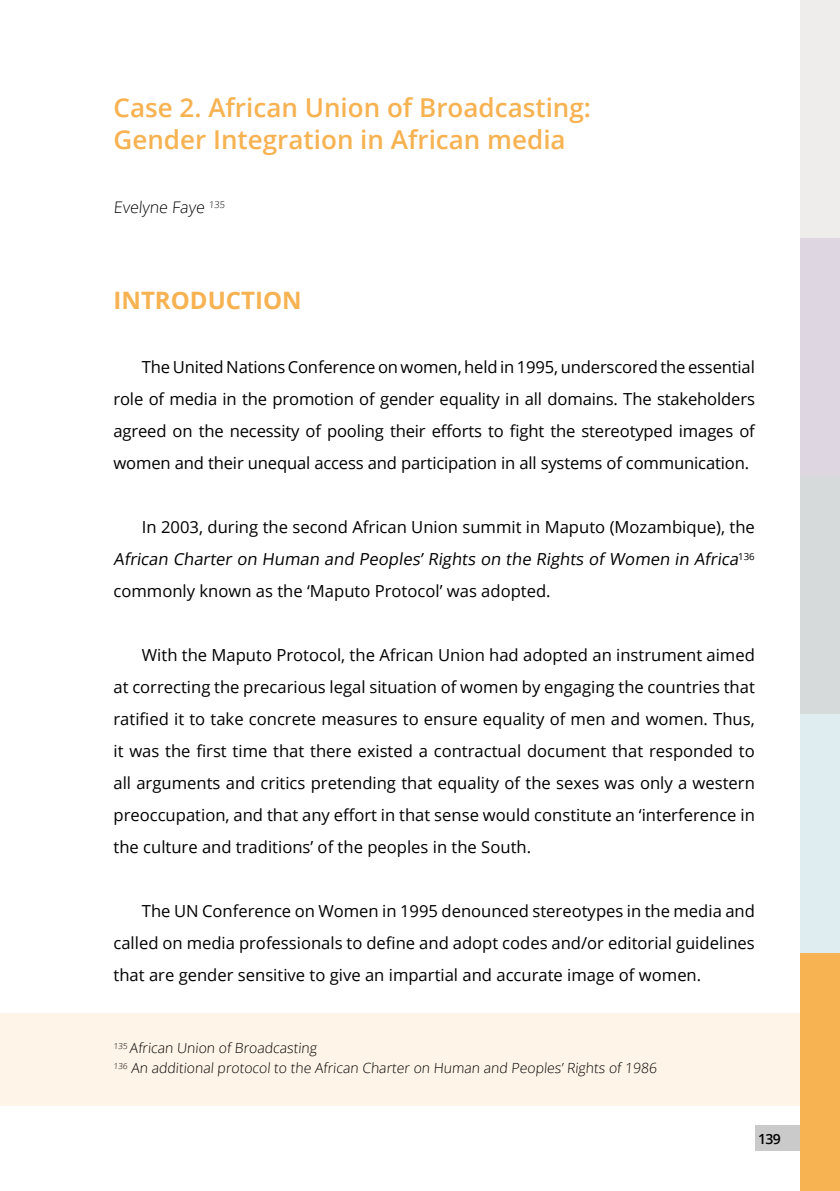
<style>
.page{position:relative;width:840px;height:1191px;background:#fff}
.page>*{position:absolute;margin:0;border:0;box-sizing:border-box;transform-origin:0 0}
.t1{font:600 26px "Open Sans";color:#f7b252}
.t2{font:700 24px "Open Sans";color:#f7b252}
.t3{font:16.6px/32px "Open Sans";color:#000;text-align:justify}
.t4{font:300 16px "Open Sans";color:#000}
.t5{font:300 14px "Open Sans";color:#000}
.t6{font:600 14px "Open Sans";color:#000}
</style>
<div class="page">
<div style="left:0;top:1013px;width:839px;height:93px;background:#fef4e7"></div>
<div style="left:754px;top:1125px;width:85px;height:26px;background:#cacaca"></div>
<div style="left:799px;top:952px;width:40px;height:239px;background:#f7b252"></div>
<div style="left:799px;top:238px;width:40px;height:238px;background:#ded7e2"></div>
<div style="left:799px;top:0;width:40px;height:238px;background:#efecec"></div>
<div style="left:799px;top:476px;width:40px;height:238px;background:#d6dada"></div>
<div style="left:799px;top:714px;width:40px;height:238px;background:#e0edf0"></div>
<p class="t1" style="left:113px;top:90px;width:479px">Case 2. African Union of Broadcasting:</p>
<p class="t1" style="left:113px;top:122px;width:453px">Gender Integration in African media</p>
<p class="t4" style="left:113px;top:196px;width:114px">Evelyne Faye <sup>135</sup></p>
<p class="t2" style="left:113px;top:283px;width:189px">INTRODUCTION</p>
<p class="t3" style="left:113px;top:351px;width:642px;text-indent:28px">The United Nations Conference on women, held in 1995, underscored the essential role of media in the promotion of gender equality in all domains. The stakeholders agreed on the necessity of pooling their efforts to fight the stereotyped images of women and their unequal access and participation in all systems of communication.</p>
<p class="t3" style="left:113px;top:511px;width:642px;text-indent:28px">In 2003, during the second African Union summit in Maputo (Mozambique), the African Charter on Human and Peoples’ Rights on the Rights of Women in Africa<sup>1</sup> <sup>3</sup> <sup>6 </sup>commonly known as the ‘Maputo Protocol’ was adopted.</p>
<p class="t3" style="left:113px;top:639px;width:642px;text-indent:28px">With the Maputo Protocol, the African Union had adopted an instrument aimed at correcting the precarious legal situation of women by engaging the countries that ratified it to take concrete measures to ensure equality of men and women. Thus, it was the first time that there existed a contractual document that responded to all arguments and critics pretending that equality of the sexes was only a western preoccupation, and that any effort in that sense would constitute an ‘interference in the culture and traditions’ of the peoples in the South.</p>
<p class="t3" style="left:113px;top:895px;width:642px;text-indent:28px">The UN Conference on Women in 1995 denounced stereotypes in the media and called on media professionals to define and adopt codes and/or editorial guidelines that are gender sensitive to give an impartial and accurate image of women.</p>
<p class="t5" style="left:113px;top:1038px;width:206px"><sup>135</sup> African Union of Broadcasting</p>
<p class="t5" style="left:113px;top:1058px;width:546px"><sup>136</sup> An additional protocol to the African Charter on Human and Peoples’ Rights of 1986</p>
<p class="t6" style="left:757px;top:1129px;width:24px">139</p>
</div>
